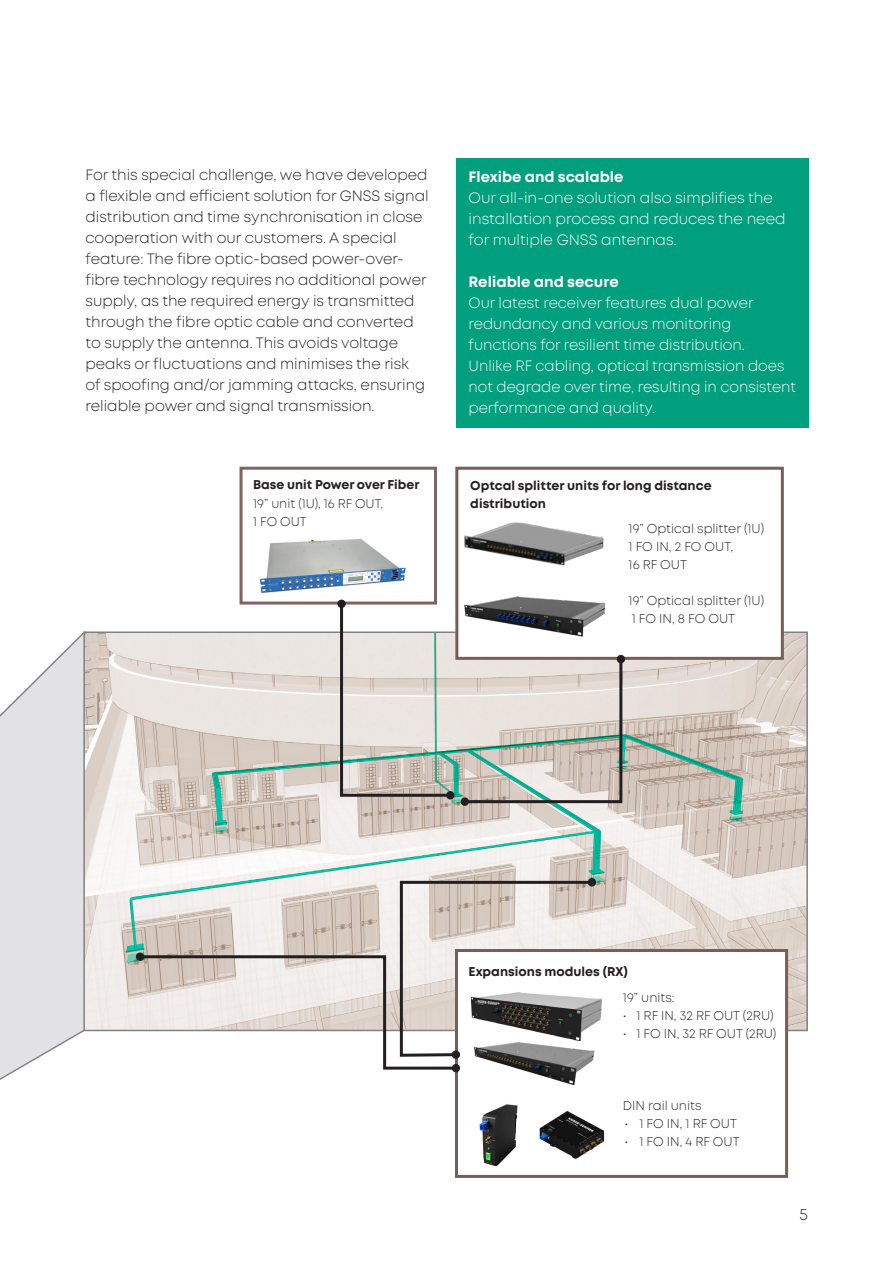
<style>
.page{position:relative;width:893px;height:1263px;background:#fff}
.page>*{position:absolute;margin:0;border:0;box-sizing:border-box;transform-origin:0 0}
.t1{font:300 16.5px "Mont";color:#231f20}
.INHALT_Copytext{font:300 15px/21px "Mont";color:#231f20}
.t2{font:300 15px/21px "Mont";color:#fff}
.t3{font:700 15px "Mont";color:#fff}
.INHALT_Copytext-2{font:300 12.75px/18px "Mont";color:#231f20}
.INHALT_Copytext-3{font:700 12.75px/18px "Mont";color:#231f20}
</style>
<div class="page">
<img style="left:259px;top:539px;width:147px;height:54px">
<svg style="left:0;top:632px;width:87px;height:448px;background:#e3e3e5"></svg>
<div style="left:240px;top:467px;width:197px;height:137px;border:3px solid #7f655f"></div>
<div style="left:456px;top:158px;width:353px;height:269px;background:#009f7d"></div>
<img style="left:86px;top:634px;width:719px;height:394px">
<div style="left:455px;top:949px;width:333px;height:229px;background:#fff;border:3px solid #785e56"></div>
<img style="left:595px;top:998px;width:7px;height:25px">
<img style="left:479px;top:1104px;width:39px;height:63px">
<img style="left:539px;top:1111px;width:66px;height:48px">
<svg style="left:339px;top:601px;width:114px;height:197px;background:#d6d4ce"></svg>
<div style="left:446px;top:791px;width:8px;height:8px;background:#231f20;border-radius:50%"></div>
<div style="left:337px;top:600px;width:9px;height:8px;background:#231f20;border-radius:50%"></div>
<svg style="left:137px;top:879px;width:458px;height:192px"></svg>
<div style="left:452px;top:1064px;width:8px;height:8px;background:#231f20;border-radius:50%"></div>
<div style="left:136px;top:952px;width:8px;height:9px;background:#231f20;border-radius:50%"></div>
<div style="left:455px;top:467px;width:329px;height:193px;background:#fff;border:3px solid #785e56"></div>
<img style="left:464px;top:522px;width:140px;height:44px">
<img style="left:465px;top:596px;width:141px;height:41px">
<svg style="left:462px;top:656px;width:162px;height:149px;background:#cbc7bf"></svg>
<div style="left:461px;top:797px;width:8px;height:9px;background:#231f20;border-radius:50%"></div>
<div style="left:617px;top:655px;width:8px;height:8px;background:#231f20;border-radius:50%"></div>
<img style="left:473px;top:1041px;width:122px;height:45px">
<p class="INHALT_Copytext" style="left:85px;top:165px;width:345px">For this special challenge, we have developed a flexible and efficient solution for GNSS signal distribution and time synchronisation in close cooperation with our customers. A special feature: The fibre optic-based power-over&shy;fibre technology requires no additional power supply, as the required energy is transmitted through the fibre optic cable and converted to supply the antenna. This avoids voltage peaks or fluctuations and minimises the risk<br>of spoofing and/or jamming attacks, ensuring reliable power and signal transmission.</p>
<p class="t3" style="left:469px;top:167px;width:156px">Flexibe and scalable</p>
<p class="t2" style="left:469px;top:187px;width:319px">Our all-in-one solution also simplifies the installation process and reduces the need for multiple GNSS antennas.</p>
<p class="t3" style="left:469px;top:272px;width:152px">Reliable and secure</p>
<p class="t2" style="left:469px;top:292px;width:329px">Our latest receiver features dual power redundancy and various monitoring functions for resilient time distribution.<br>Unlike RF cabling, optical transmission does not degrade over time, resulting in consistent performance and quality.</p>
<p class="INHALT_Copytext-3" style="left:253px;top:475px;width:168px">Base unit Power over Fiber</p>
<p class="INHALT_Copytext-2" style="left:253px;top:495px;width:132px">19” unit (1U), 16 RF OUT,<br>1 FO OUT</p>
<p class="INHALT_Copytext-3" style="left:470px;top:477px;width:243px">Optcal splitter units for long distance distribution</p>
<p class="INHALT_Copytext-2" style="left:629px;top:520px;width:137px">19” Optical splitter (1U)<br>1 FO IN, 2 FO OUT,<br>16 RF OUT</p>
<p class="INHALT_Copytext-2" style="left:629px;top:592px;width:137px">19” Optical splitter (1U)<br>1 FO IN, 8 FO OUT</p>
<p class="INHALT_Copytext-3" style="left:469px;top:963px;width:161px">Expansions modules (RX)</p>
<p class="INHALT_Copytext-2" style="left:623px;top:988px;width:53px">19” units:</p>
<p class="INHALT_Copytext-2" style="left:623px;top:1006px;width:152px">• 1 RF IN, 32 RF OUT (2RU)</p>
<p class="INHALT_Copytext-2" style="left:623px;top:1024px;width:155px">• 1 FO IN, 32 RF OUT (2RU)</p>
<p class="INHALT_Copytext-2" style="left:623px;top:1096px;width:80px">DIN rail units</p>
<p class="INHALT_Copytext-2" style="left:624px;top:1114px;width:114px">• 1 FO IN, 1 RF OUT</p>
<p class="INHALT_Copytext-2" style="left:624px;top:1132px;width:117px">• 1 FO IN, 4 RF OUT</p>
<p class="t1" style="left:799px;top:1204px;width:10px">5</p>
</div>
